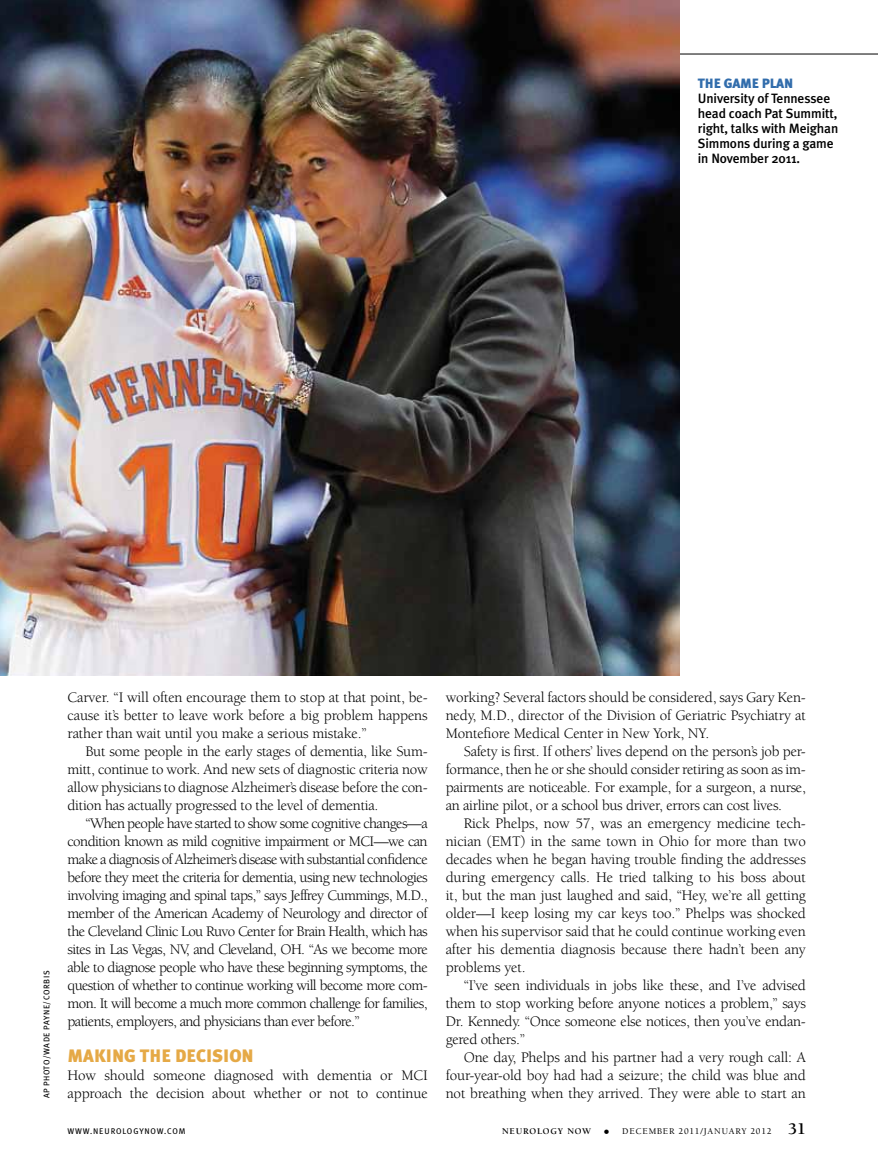
<style>
.page{position:relative;width:878px;height:1175px;background:#fff}
.page>*{position:absolute;margin:0;border:0;box-sizing:border-box;transform-origin:0 0}
.t1{font:900 18px "Meta Plus";color:#e5a946}
.t2{font:15px/18px "Berkeley";letter-spacing:-.01em;color:#000;text-align:justify}
.t3{font:500 13.5px/15px "Meta Plus";letter-spacing:-.01em;color:#000}
.t4{font:900 13.5px "Meta Plus";letter-spacing:-.01em;color:#326dac}
.t5{font:500 9px "Berkeley";letter-spacing:.09em;color:#000}
.t6{font:8.25px "Meta Plus";letter-spacing:.07em;color:#000}
.s1{font-weight:700}
.s2{font-weight:400;font-size:16.5px}
.s3{font-weight:700;font-size:16.5px}
</style>
<div class="page">
<hr style="left:0;top:54px;width:878px;height:1px;background:#000">
<img style="left:0;top:0;width:680px;height:675px">
<p class="t4" style="left:698px;top:76px;width:97px">THE GAME PLAN</p>
<p class="t3" style="left:698px;top:91px;width:142px">University of Tennessee head coach Pat Summitt, right, talks with Meighan<br>Simmons during a game in November 2011.</p>
<p class="t6" style="left:42px;top:1098px;width:129px;rotate:-90deg">AP PH OTO/WADE PAYNE/CORBIS</p>
<p class="t2" style="left:68px;top:689px;width:362px">Carver. “I will often encourage them to stop at that point, be&shy;cause it’s better to leave work before a big problem happens rather than wait until you make a serious mistake.”</p>
<p class="t2" style="left:68px;top:743px;width:361px;text-indent:18px">But some people in the early stages of dementia, like Sum&shy;mitt, continue to work. And new sets of diagnostic criteria now allow physicians to diagnose Alzheimer’s disease before the con&shy;dition has actually progressed to the level of dementia.</p>
<p class="t2" style="left:68px;top:815px;width:362px;text-indent:18px">“When people have started to show some cognitive changes—a condition known as mild cognitive impairment or MCI—we can make a diagnosis of Alzheimer’s disease with substantial confidence before they meet the criteria for dementia, using new technologies involving imaging and spinal taps,” says Jeffrey Cummings, M.D., member of the American Academy of Neurology and director of the Cleveland Clinic Lou Ruvo Center for Brain Health, which has sites in Las Vegas, NV, and Cleveland, OH. “As we become more able to diagnose people who have these beginning symptoms, the question of whether to continue working will become more com&shy;mon. It will become a much more common challenge for families, patients, employers, and physicians than ever before.”</p>
<p class="t1" style="left:68px;top:1045px;width:188px">MAKING THE DECISION</p>
<p class="t2" style="left:68px;top:1067px;width:362px">How should someone diagnosed with dementia or MCI approach the decision about whether or not to continue</p>
<p class="t2" style="left:446px;top:689px;width:362px">working? Several factors should be considered, says Gary Ken&shy;nedy, M.D., director of the Division of Geriatric Psychiatry at Montefiore Medical Center in New York, NY.</p>
<p class="t2" style="left:446px;top:743px;width:361px;text-indent:18px">Safety is first. If others’ lives depend on the person’s job per&shy;formance, then he or she should consider retiring as soon as im&shy;pairments are noticeable. For example, for a surgeon, a nurse, an airline pilot, or a school bus driver, errors can cost lives.</p>
<p class="t2" style="left:446px;top:815px;width:362px;text-indent:18px">Rick Phelps, now 57, was an emergency medicine tech&shy;nician (EMT) in the same town in Ohio for more than two decades when he began having trouble finding the addresses during emergency calls. He tried talking to his boss about it, but the man just laughed and said, “Hey, we’re all getting older—I keep losing my car keys too.” Phelps was shocked when his supervisor said that he could continue working even after his dementia diagnosis because there hadn’t been any problems yet.</p>
<p class="t2" style="left:446px;top:977px;width:361px;text-indent:18px">“I’ve seen individuals in jobs like these, and I’ve advised them to stop working before anyone notices a problem,” says Dr. Kennedy. “Once someone else notices, then you’ve endan&shy;gered others.”</p>
<p class="t2" style="left:446px;top:1049px;width:361px;text-indent:18px">One day, Phelps and his partner had a very rough call: A four-year-old boy had had a seizure; the child was blue and not breathing when they arrived. They were able to start an</p>
<p class="t6" style="left:68px;top:1126px;width:119px">WWW.NEUROLOGYNOW.COM</p>
<p class="t5" style="left:502px;top:1126px;width:305px"><span class="s1">NEUROLOGY NOW</span> <span class="s2">•</span> DECEMBER 2011/JANUARY 2012 <span class="s3">31</span></p>
</div>
